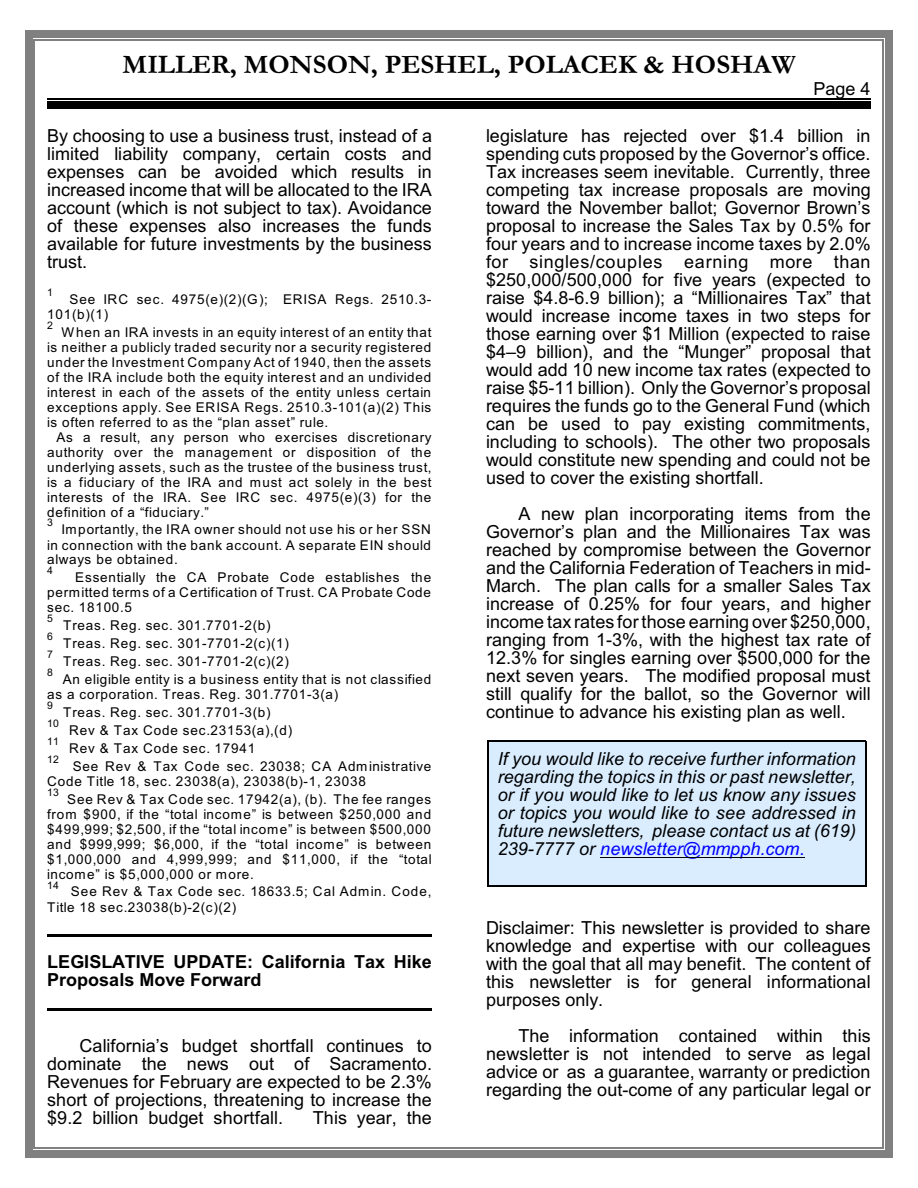
<style>
.page{position:relative;width:918px;height:1188px;background:#fff}
.page>*{position:absolute;margin:0;border:0;box-sizing:border-box;transform-origin:0 0}
.t1{font:700 27px "Garamond";color:#000}
.t2{font:18px/18px "Arial";letter-spacing:.005em;color:#000;text-align:justify}
.t3{font:italic 18px/18px "Arial";letter-spacing:.005em;color:#000;text-align:justify}
.t4{font:700 18px/18px "Arial";color:#000}
.t5{font:13.5px/15px "Arial";letter-spacing:.06em;color:#000}
.t6{font:10.5px "Arial";letter-spacing:.015em;color:#000}
.s1{color:#00f}
.s2{font-style:normal;color:#00f}
</style>
<div class="page">
<hr style="left:34px;top:39px;width:1px;height:1110px;background:#808080">
<hr style="left:883px;top:39px;width:1px;height:1110px;background:#808080">
<hr style="left:34px;top:39px;width:850px;height:1px;background:#808080">
<hr style="left:34px;top:1148px;width:850px;height:1px;background:#808080">
<div style="left:25px;top:30px;width:7px;height:1127px;background:#808080"></div>
<div style="left:886px;top:30px;width:7px;height:1127px;background:#808080"></div>
<div style="left:25px;top:30px;width:867px;height:7px;background:#808080"></div>
<div style="left:25px;top:1151px;width:867px;height:7px;background:#808080"></div>
<hr style="left:47px;top:99px;width:823px;height:1px;background:#000">
<div style="left:47px;top:102px;width:823px;height:7px;background:#000"></div>
<div style="left:487px;top:741px;width:379px;height:146px;background:#d9edff"></div>
<hr style="left:600px;top:857px;width:204px;height:1px;background:#000">
<hr style="left:487px;top:741px;width:2px;height:145px;background:#000">
<hr style="left:865px;top:741px;width:1px;height:145px;background:#000">
<hr style="left:487px;top:741px;width:379px;height:1px;background:#000">
<hr style="left:487px;top:885px;width:379px;height:2px;background:#000">
<hr style="left:47px;top:934px;width:385px;height:2px;background:#000">
<hr style="left:47px;top:1008px;width:385px;height:3px;background:#000">
<h1 class="t1" style="left:123px;top:55px;width:674px">MILLER, MONSON, PESHEL, POLACEK &amp; HOSHAW</h1>
<p class="t2" style="left:813px;top:81px;width:59px">Page 4</p>
<p class="t2" style="left:47px;top:128px;width:386px">By choosing to use a business trust, instead of a limited liability company, certain costs and expenses can be avoided which results in increased income that will be allocated to the IRA account (which is not subject to tax). Avoidance of these expenses also increases the funds available for future investments by the business trust.</p>
<p class="t5" style="left:70px;top:293px;width:363px">See IRC sec. 4975(e)(2)(G); ERISA Regs. 2510.3-</p>
<p class="t6" style="left:47px;top:288px;width:7px">1</p>
<p class="t5" style="left:61px;top:307px;width:372px;line-height:17.2px;text-indent:-14px">101(b)(1)<br>When an IRA invests in an equity interest of an entity that</p>
<p class="t6" style="left:47px;top:321px;width:7px">2</p>
<p class="t5" style="left:47px;top:341px;width:386px;text-align:justify">is neither a publicly traded security nor a security registered under the Investment Company Act of 1940, then the assets of the IRA include both the equity interest and an undivided interest in each of the assets of the entity unless certain exceptions apply. See ERISA Regs. 2510.3-101(a)(2) This is often referred to as the “plan asset” rule.</p>
<p class="t5" style="left:47px;top:431px;width:386px;text-align:justify;text-indent:9px">As a result, any person who exercises discretionary authority over the management or disposition of the underlying assets, such as the trustee of the business trust, is a fiduciary of the IRA and must act solely in the best interests of the IRA. See IRC sec. 4975(e)(3) for the definition of a “fiduciary.”</p>
<p class="t5" style="left:61px;top:523px;width:371px">Importantly, the IRA owner should not use his or her SSN</p>
<p class="t6" style="left:47px;top:519px;width:7px">3</p>
<p class="t5" style="left:47px;top:539px;width:385px">in connection with the bank account. A separate EIN should always be obtained.</p>
<p class="t5" style="left:75px;top:571px;width:358px">Essentially the CA Probate Code establishes the</p>
<p class="t6" style="left:47px;top:567px;width:7px">4</p>
<p class="t5" style="left:47px;top:586px;width:385px">permitted terms of a Certification of Trust. CA Probate Code sec. 18100.5</p>
<p class="t5" style="left:63px;top:619px;width:209px">Treas. Reg. sec. 301.7701-2(b)</p>
<p class="t6" style="left:47px;top:614px;width:7px">5</p>
<p class="t6" style="left:47px;top:632px;width:7px">6</p>
<p class="t5" style="left:63px;top:637px;width:227px">Treas. Reg. sec. 301-7701-2(c)(1)</p>
<p class="t6" style="left:47px;top:650px;width:7px">7</p>
<p class="t5" style="left:63px;top:655px;width:227px">Treas. Reg. sec. 301-7701-2(c)(2)</p>
<p class="t6" style="left:47px;top:668px;width:7px">8</p>
<p class="t5" style="left:63px;top:687px;width:277px;line-height:17.2px;text-indent:-16px">as a corporation. Treas. Reg. 301.7701-3(a)<br>Treas. Reg. sec. 301.7701-3(b)</p>
<p class="t5" style="left:63px;top:673px;width:370px">An eligible entity is a business entity that is not classified</p>
<p class="t6" style="left:47px;top:701px;width:7px">9</p>
<p class="t6" style="left:47px;top:719px;width:13px">10</p>
<p class="t5" style="left:69px;top:724px;width:225px">Rev &amp; Tax Code sec.23153(a),(d)</p>
<p class="t6" style="left:47px;top:737px;width:13px">11</p>
<p class="t5" style="left:69px;top:742px;width:188px">Rev &amp; Tax Code sec. 17941</p>
<p class="t6" style="left:47px;top:755px;width:13px">12</p>
<p class="t5" style="left:67px;top:774px;width:366px;line-height:17.2px;text-indent:-20px">Code Title 18, sec. 23038(a), 23038(b)-1, 23038<br>See Rev &amp; Tax Code sec. 17942(a), (b). The fee ranges</p>
<p class="t5" style="left:73px;top:760px;width:360px">See Rev &amp; Tax Code sec. 23038; CA Administrative</p>
<p class="t6" style="left:47px;top:788px;width:13px">13</p>
<p class="t5" style="left:47px;top:808px;width:386px;text-align:justify">from $900, if the “total income” is between $250,000 and $499,999; $2,500, if the “total income” is between $500,000 and $999,999; $6,000, if the “total income” is between $1,000,000 and 4,999,999; and $11,000, if the “total income” is $5,000,000 or more.</p>
<p class="t5" style="left:71px;top:885px;width:362px">See Rev &amp; Tax Code sec. 18633.5; Cal Admin. Code,</p>
<p class="t6" style="left:47px;top:881px;width:13px">14</p>
<p class="t5" style="left:47px;top:901px;width:191px">Title 18 sec.23038(b)-2(c)(2)</p>
<p class="t4" style="left:47px;top:954px;width:386px">LEGISLATIVE UPDATE: California Tax Hike<br>Proposals Move Forward</p>
<p class="t2" style="left:47px;top:1038px;width:386px;text-indent:32px">California’s budget shortfall continues to dominate the news out of Sacramento.<br>Revenues for February are expected to be 2.3% short of projections, threatening to increase the $9.2 billion budget shortfall.</p>
<p class="t2" style="left:313px;top:1110px;width:121px">This year, the</p>
<p class="t2" style="left:486px;top:128px;width:386px">legislature has rejected over $1.4 billion in spending cuts proposed by the Governor’s office.<br>Tax increases seem inevitable. Currently, three competing tax increase proposals are moving toward the November ballot; Governor Brown’s proposal to increase the Sales Tax by 0.5% for four years and to increase income taxes by 2.0% for singles/couples earning more than $250,000/500,000 for five years (expected to raise $4.8-6.9 billion); a “Millionaires Tax” that would increase income taxes in two steps for those earning over $1 Million (expected to raise $4–9 billion), and the “Munger” proposal that would add 10 new income tax rates (expected to raise $5-11 billion). Only the Governor’s proposal requires the funds go to the General Fund (which can be used to pay existing commitments, including to schools). The other two proposals would constitute new spending and could not be used to cover the existing shortfall.</p>
<p class="t2" style="left:486px;top:506px;width:386px;text-indent:32px">A new plan incorporating items from the Governor’s plan and the Millionaires Tax was reached by compromise between the Governor and the California Federation of Teachers in mid-March. The plan calls for a smaller Sales Tax increase of 0.25% for four years, and higher income tax rates for those earning over $250,000, ranging from 1-3%, with the highest tax rate of 12.3% for singles earning over $500,000 for the next seven years. The modified proposal must still qualify for the ballot, so the Governor will continue to advance his existing plan as well.</p>
<p class="t3" style="left:498px;top:751px;width:360px">If you would like to receive further information regarding the topics in this or past newsletter, or if you would like to let us know any issues or topics you would like to see addressed in future newsletters, please contact us at (619)<br>239-7777 or <span class="s1">newsletter@mmpph.com</span><span class="s2">.</span></p>
<p class="t2" style="left:486px;top:920px;width:386px">Disclaimer: This newsletter is provided to share knowledge and expertise with our colleagues with the goal that all may benefit. The content of this newsletter is for general informational purposes only.</p>
<p class="t2" style="left:486px;top:1028px;width:386px;text-indent:32px">The information contained within this newsletter is not intended to serve as legal advice or as a guarantee, warranty or prediction regarding the out-come of any particular legal or</p>
</div>
